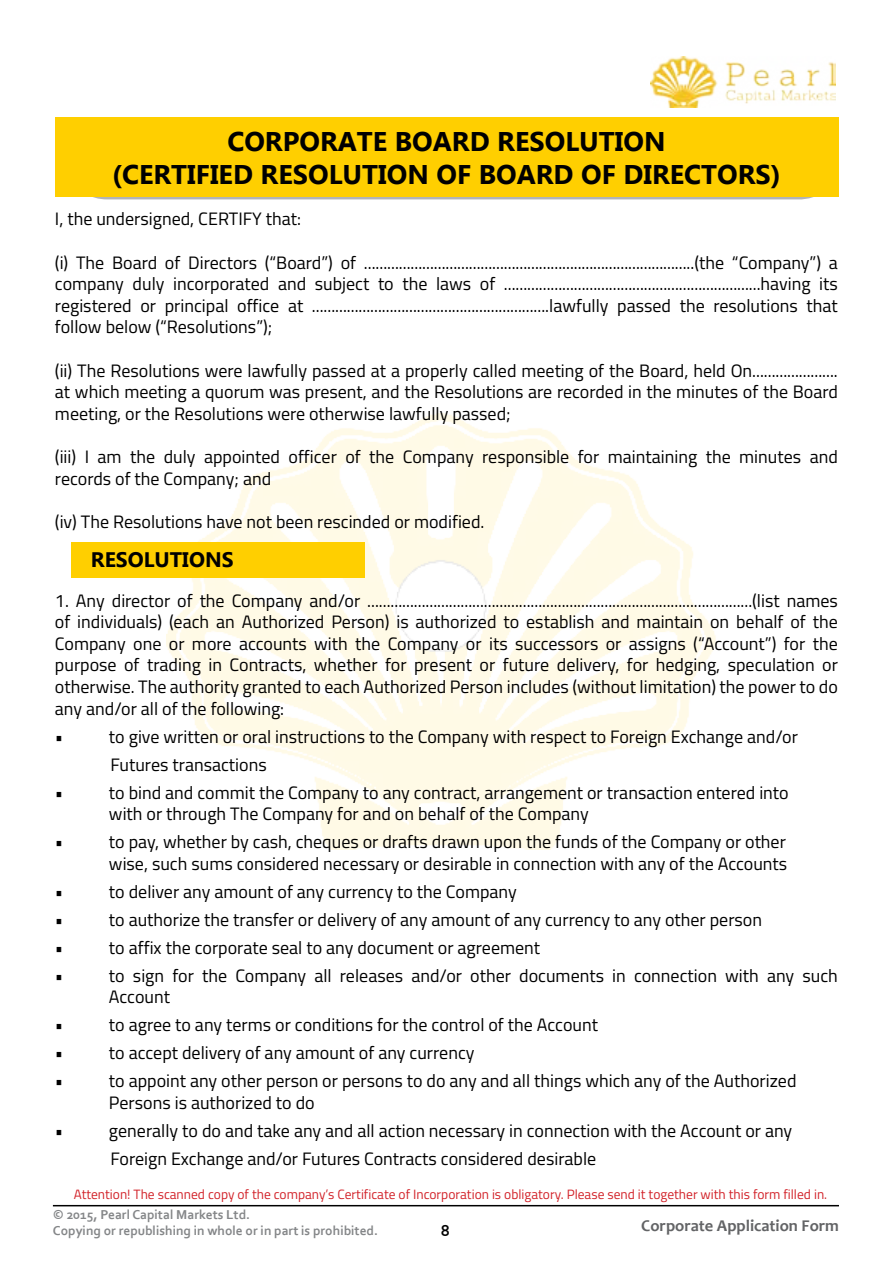
<style>
.page{position:relative;width:893px;height:1263px;background:#fff}
.page>*{position:absolute;margin:0;border:0;box-sizing:border-box;transform-origin:0 0}
.t1{font:700 27px "Microsoft Tai Le";color:#000}
.t2{font:700 21px "Microsoft Tai Le";color:#000}
.t3{font:18px/21.6px "Titillium";color:#000}
.t4{font:700 16.5px "Candara";color:#636466}
.t5{font:700 16.5px "Corbel";color:#000}
.t6{font:13.5px "Titillium";color:#d2232a}
.t7{font:700 13.5px/16.2px "Corbel";color:#848688}
</style>
<div class="page">
<img style="left:166px;top:414px;width:550px;height:435px">
<img style="left:650px;top:56px;width:186px;height:51px">
<hr style="left:53px;top:1205px;width:786px;height:1px;background:#000">
<div style="left:71px;top:542px;width:294px;height:36px;background:#ffcf00"></div>
<div style="left:70px;top:118px;width:768px;height:81px;border:3px solid #b1b4b6;border-radius:36px"></div>
<div style="left:55px;top:118px;width:783px;height:79px;background:#ffcf00"></div>
<h1 class="t1" style="left:227px;top:126px;width:440px">CORPORATE BOARD RESOLUTION</h1>
<h1 class="t1" style="left:112px;top:159px;width:42px">(CERTIFIED</h1>
<h1 class="t1" style="left:261px;top:159px;width:35px">RESOLUTION</h1>
<h1 class="t1" style="left:436px;top:159px;width:62px">OF BOARD</h1>
<h1 class="t1" style="left:581px;top:159px;width:80px">OF DIRECTORS</h1>
<h1 class="t1" style="left:771px;top:159px;width:12px">)</h1>
<p class="t3" style="left:55px;top:207px;width:248px">I, the undersigned, CERTIFY that:</p>
<p class="t3" style="left:55px;top:251px;width:784px;text-align:justify">(i) The Board of Directors (“Board”) of .....................................................................................(the “Company”) a company duly incorporated and subject to the laws of ..................................................................having its registered or principal office at .............................................................lawfully passed the resolutions that follow below (“Resolutions”);</p>
<p class="t3" style="left:55px;top:359px;width:784px;text-align:justify">(ii) The Resolutions were lawfully passed at a properly called meeting of the Board, held On...................... at which meeting a quorum was present, and the Resolutions are recorded in the minutes of the Board meeting, or the Resolutions were otherwise lawfully passed;</p>
<p class="t3" style="left:55px;top:445px;width:784px">(iii) I am the duly appointed officer of the Company responsible for maintaining the minutes and records of the Company; and</p>
<p class="t3" style="left:55px;top:510px;width:431px">(iv) The Resolutions have not been rescinded or modified.</p>
<p class="t2" style="left:91px;top:547px;width:144px">RESOLUTIONS</p>
<p class="t3" style="left:55px;top:589px;width:784px;text-align:justify">1. Any director of the Company and/or ...................................................................................................(list names of individuals) (each an Authorized Person) is authorized to establish and maintain on behalf of the Company one or more accounts with the Company or its successors or assigns (“Account”) for the purpose of trading in Contracts, whether for present or future delivery, for hedging, speculation or otherwise. The authority granted to each Authorized Person includes (without limitation) the power to do any and/or all of the following:</p>
<p class="t3" style="left:55px;top:724px;width:10px">•</p>
<p class="t3" style="left:109px;top:721px;width:691px;line-height:27.9px">to give written or oral instructions to the Company with respect to Foreign Exchange and/or<br>Futures transactions</p>
<p class="t3" style="left:55px;top:780px;width:10px">•</p>
<p class="t3" style="left:109px;top:780px;width:681px">to bind and commit the Company to any contract, arrangement or transaction entered into with or through The Company for and on behalf of the Company</p>
<p class="t3" style="left:55px;top:830px;width:10px">•</p>
<p class="t3" style="left:109px;top:830px;width:680px">to pay, whether by cash, cheques or drafts drawn upon the funds of the Company or other wise, such sums considered necessary or desirable in connection with any of the Accounts</p>
<p class="t3" style="left:55px;top:880px;width:10px">•</p>
<p class="t3" style="left:109px;top:880px;width:409px">to deliver any amount of any currency to the Company</p>
<p class="t3" style="left:55px;top:908px;width:10px">•</p>
<p class="t3" style="left:109px;top:908px;width:655px">to authorize the transfer or delivery of any amount of any currency to any other person</p>
<p class="t3" style="left:55px;top:936px;width:10px">•</p>
<p class="t3" style="left:109px;top:936px;width:433px">to affix the corporate seal to any document or agreement</p>
<p class="t3" style="left:55px;top:963px;width:10px">•</p>
<p class="t3" style="left:109px;top:963px;width:730px">to sign for the Company all releases and/or other documents in connection with any such<br>Account</p>
<p class="t3" style="left:55px;top:1013px;width:10px">•</p>
<p class="t3" style="left:109px;top:1013px;width:490px">to agree to any terms or conditions for the control of the Account</p>
<p class="t3" style="left:55px;top:1041px;width:10px">•</p>
<p class="t3" style="left:109px;top:1041px;width:367px">to accept delivery of any amount of any currency</p>
<p class="t3" style="left:55px;top:1069px;width:10px">•</p>
<p class="t3" style="left:109px;top:1069px;width:689px">to appoint any other person or persons to do any and all things which any of the Authorized<br>Persons is authorized to do</p>
<p class="t3" style="left:55px;top:1119px;width:10px">•</p>
<p class="t3" style="left:109px;top:1115px;width:685px;line-height:27.9px">generally to do and take any and all action necessary in connection with the Account or any<br>Foreign Exchange and/or Futures Contracts considered desirable</p>
<p class="t6" style="left:74px;top:1185px;width:755px">Attention! The scanned copy of the company’s Certificate of Incorporation is obligatory. Please send it together with this form filled in.</p>
<p class="t7" style="left:53px;top:1206px;width:327px">© 2015, Pearl Capital Markets Ltd.<br>Copying or republishing in whole or in part is prohibited.</p>
<p class="t5" style="left:441px;top:1221px;width:11px">8</p>
<p class="t4" style="left:641px;top:1215px;width:199px">Corporate Application Form</p>
</div>
